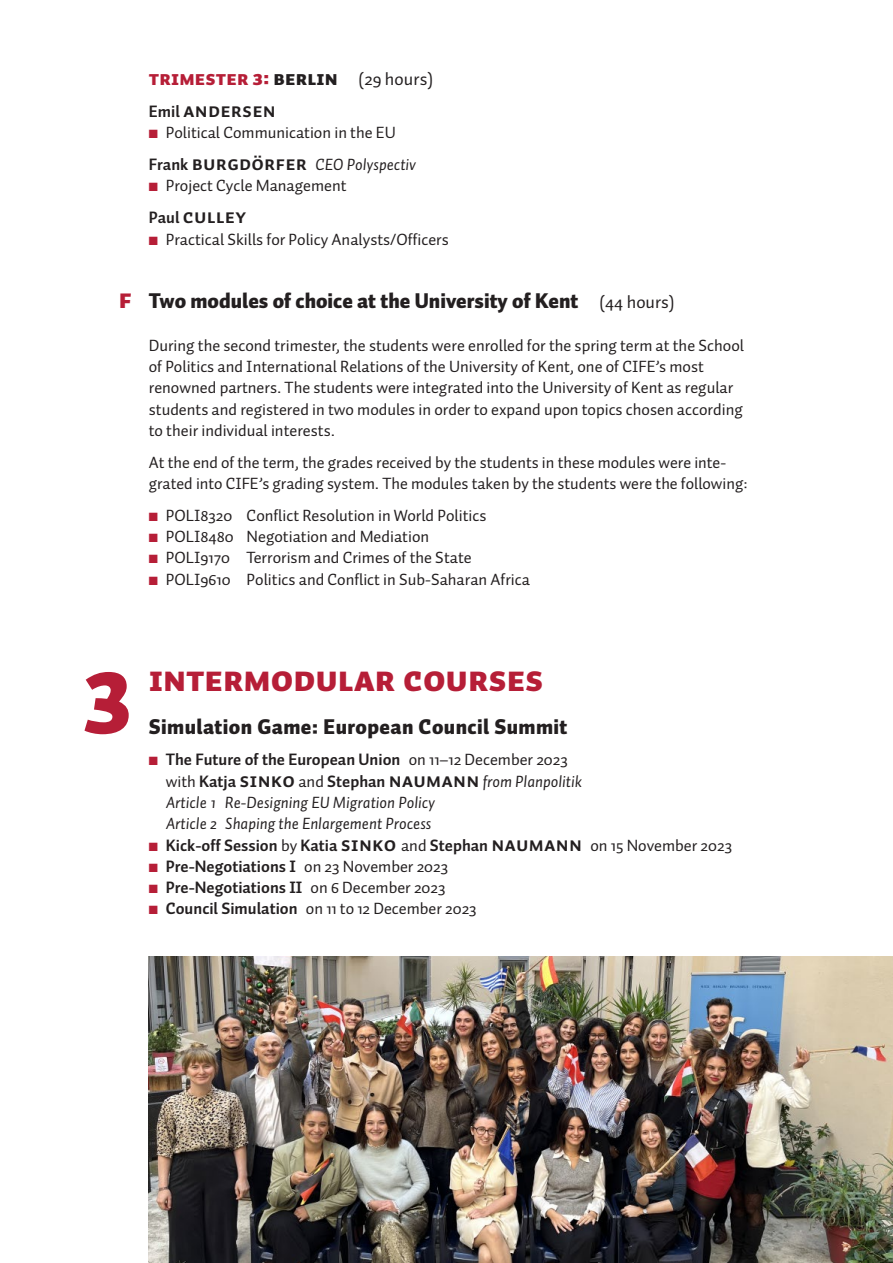
<style>
.page{position:relative;width:893px;height:1263px;background:#fff}
.page>*{position:absolute;margin:0;border:0;box-sizing:border-box;transform-origin:0 0}
.t1{font:900 87px "Auto Pro";color:#b61e37}
.t2{font:36px "Auto Pro Black Small Caps";color:#b61e37}
.t3{font:900 21px "Auto Pro";letter-spacing:.01em;color:#231f20}
.t4{font:20.25px "Auto Pro Black Small Caps";letter-spacing:.01em;color:#b61e37}
.t5{font:20.25px "Auto Pro Bold Small Caps";letter-spacing:.01em;color:#231f20}
.t6{font:16.5px/21.3px "Auto Pro";color:#231f20}
.t7{font:700 16.5px "Auto Pro";color:#231f20}
.t8{font:16.5px/21.3px "Auto Pro Regular Italic 1";color:#231f20}
.s1{color:#231f20}
.s2{font-family:"Auto Pro";font-size:18px;color:#231f20}
.s3{font-family:"Auto Pro";font-weight:700;font-size:16.5px}
.s4{color:#b61e37}
.s5{font-family:"Auto Pro";font-weight:700}
.s6{font-family:"Auto Pro Bold Small Caps";font-size:20.25px}
.s7{font-family:"Auto Pro Black Small Caps";font-weight:400;font-size:27px;color:#b61e37}
.s8{font-weight:400;font-size:18px}
.s9{font-weight:400}
.s10{font-family:"Auto Pro"}
.s11{font-family:"Auto Pro Bold Small Caps";font-weight:400;font-size:20.25px}
.s12{font-weight:700}
</style>
<div class="page">
<img style="left:149px;top:957px;width:744px;height:306px">
<p class="t4" style="left:149px;top:63px;width:286px">trimester 3: <span class="s1">berlin</span> <span class="s2">(29 hours)</span></p>
<p class="t5" style="left:149px;top:96px;width:128px"><span class="s3">Emil</span> andersen</p>
<p class="t6" style="left:149px;top:122px;width:249px"><span class="s4">■</span> Political Communication in the EU</p>
<p class="t8" style="left:149px;top:154px;width:269px"><span class="s5">Frank</span> <span class="s6">burgdörfer</span> CEO Polyspectiv</p>
<p class="t6" style="left:149px;top:175px;width:199px"><span class="s4">■</span> Project Cycle Management</p>
<p class="t5" style="left:149px;top:202px;width:99px"><span class="s3">Paul</span> culley</p>
<p class="t6" style="left:149px;top:228px;width:301px"><span class="s4">■</span> Practical Skills for Policy Analysts/Officers</p>
<p class="t3" style="left:119px;top:286px;width:557px"><span class="s7">f</span> Two modules of choice at the University of Kent <span class="s8">(44 hours)</span></p>
<p class="t6" style="left:149px;top:334px;width:597px">During the second trimester, the students were enrolled for the spring term at the School of Politics and International Relations of the University of Kent, one of CIFE’s most renowned partners. The students were integrated into the University of Kent as regular students and registered in two modules in order to expand upon topics chosen according to their individual interests.</p>
<p class="t6" style="left:149px;top:451px;width:600px">At the end of the term, the grades received by the students in these modules were inte&shy;grated into CIFE’s grading system. The modules taken by the students were the following:</p>
<p class="t6" style="left:149px;top:504px;width:339px"><span class="s4">■</span> POLI8320 Conflict Resolution in World Politics</p>
<p class="t6" style="left:149px;top:526px;width:282px"><span class="s4">■</span> POLI8480 Negotiation and Mediation</p>
<p class="t6" style="left:149px;top:547px;width:324px"><span class="s4">■</span> POLI9170 Terrorism and Crimes of the State</p>
<p class="t6" style="left:149px;top:568px;width:383px"><span class="s4">■</span> POLI9610 Politics and Conflict in Sub-Saharan Africa</p>
<h1 class="t1" style="left:83px;top:641px;width:51px">3</h1>
<h2 class="t2" style="left:149px;top:652px;width:396px">intermodular courses</h2>
<p class="t3" style="left:149px;top:711px;width:420px">Simulation Game: European Council Summit</p>
<p class="t7" style="left:149px;top:748px;width:420px"><span class="s4">■</span> The Future of the European Union <span class="s9">on 11–12 December 2023</span></p>
<p class="t8" style="left:166px;top:770px;width:418px"><span class="s10">with</span> <span class="s5">Katja</span> <span class="s6">sinko</span> <span class="s10">and</span> <span class="s5">Stephan</span> <span class="s6">naumann</span> from Planpolitik<br>Article 1 Re-Designing EU Migration Policy<br>Article 2 Shaping the Enlargement Process</p>
<p class="t7" style="left:149px;top:833px;width:585px"><span class="s4">■</span> Kick-off Session <span class="s9">by</span> Katia <span class="s11">sinko</span> <span class="s9">and</span> Stephan <span class="s11">naumann</span> <span class="s9">on 15 November 2023</span></p>
<p class="t7" style="left:149px;top:854px;width:301px"><span class="s4">■</span> Pre-Negotiations I <span class="s9">on 23 November 2023</span></p>
<p class="t7" style="left:149px;top:876px;width:298px"><span class="s4">■</span> Pre-Negotiations II <span class="s9">on 6 December 2023</span></p>
<p class="t6" style="left:149px;top:898px;width:329px"><span class="s4">■</span> <span class="s12">Council Simulation</span> on 11 to 12 December 2023</p>
</div>
